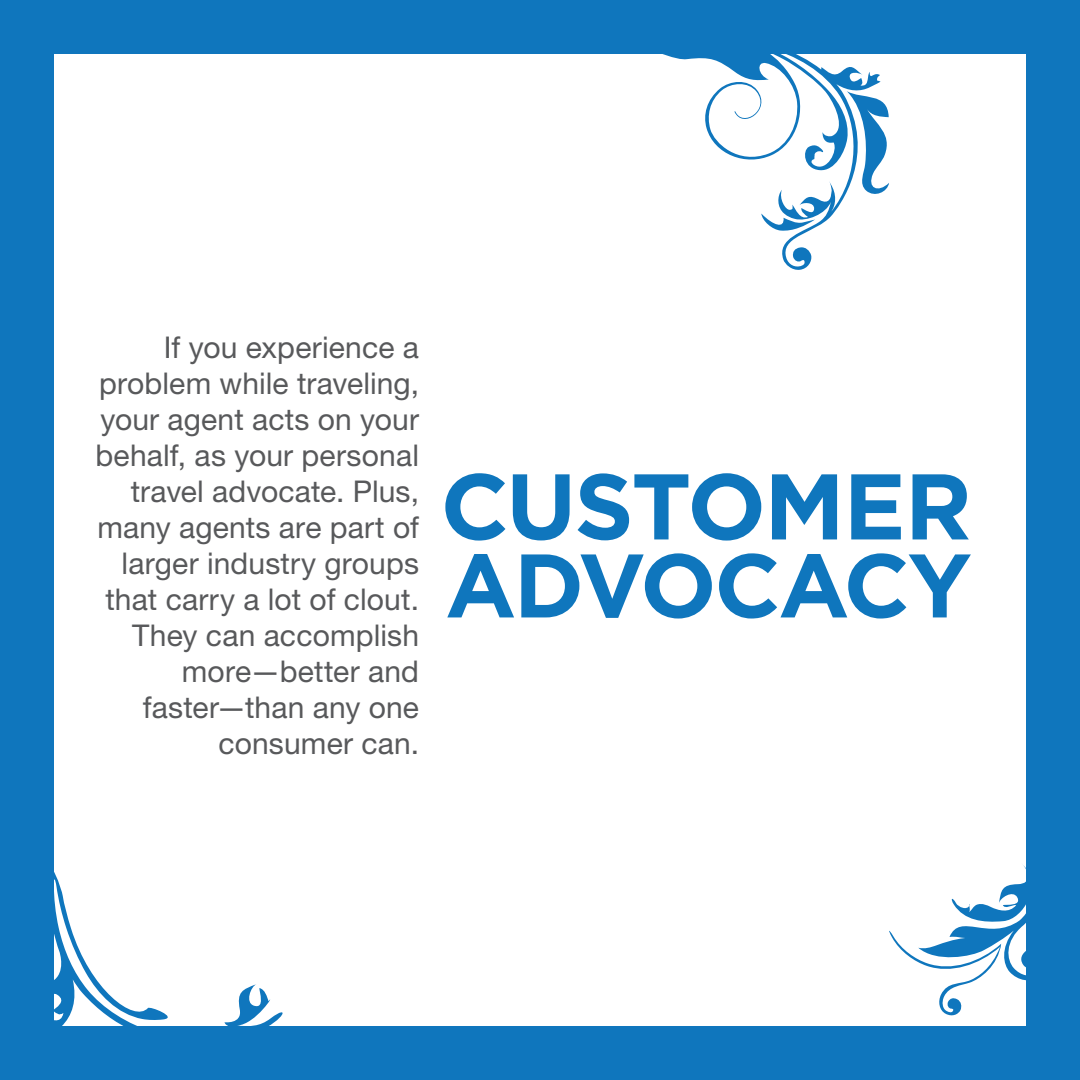
<style>
.page{position:relative;width:1080px;height:1080px;background:#0f76bd}
.page>*{position:absolute;margin:0;border:0;box-sizing:border-box;transform-origin:0 0}
.t1{font:700 93px "Gotham";letter-spacing:-.025em;color:#0f76bd}
.t2{font:700 90px "Gotham";letter-spacing:-.025em;color:#0f76bd}
.t3{font:30px/36px "Helvetica Neue";letter-spacing:.005em;color:#58595b;text-align:right}
</style>
<div class="page">
<div style="left:54px;top:54px;width:972px;height:972px;background:#fff"></div>
<svg style="left:54px;top:872px;width:229px;height:154px"></svg>
<svg style="left:889px;top:865px;width:137px;height:151px"></svg>
<svg style="left:882px;top:101px;width:7px;height:91px"></svg>
<svg style="left:662px;top:54px;width:220px;height:216px"></svg>
<p class="t3" style="left:96px;top:329px;width:325px">If you experience a problem while traveling, your agent acts on your behalf, as your personal travel advocate. Plus, many agents are part of larger industry groups that carry a lot of clout.<br>They can accomplish more—better and faster—than any one consumer can.</p>
<h1 class="t1" style="left:440px;top:453px;width:533px">CUSTOMER</h1>
<h2 class="t2" style="left:445px;top:534px;width:528px">ADVOCACY</h2>
</div>
